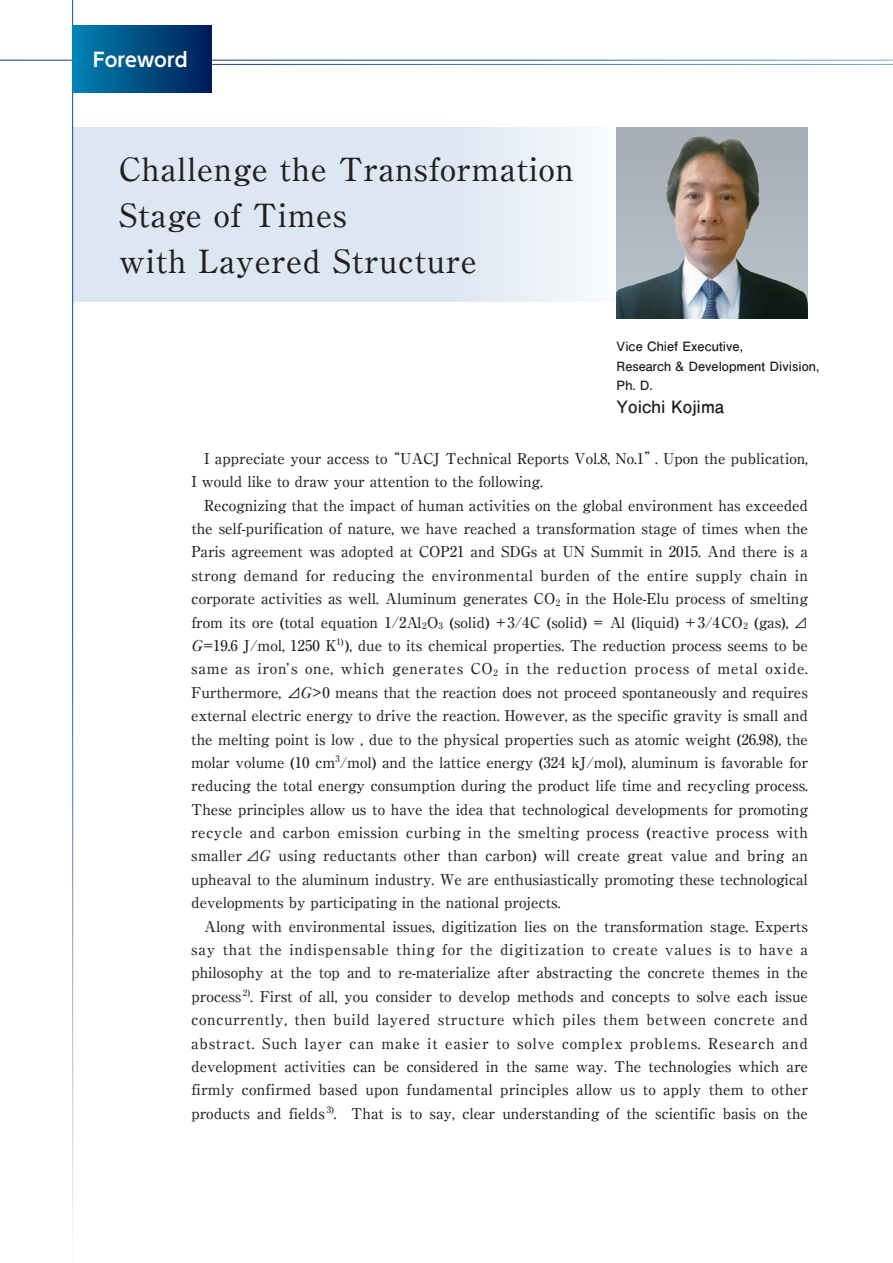
<style>
.page{position:relative;width:893px;height:1263px;background:#fff}
.page>*{position:absolute;margin:0;border:0;box-sizing:border-box;transform-origin:0 0}
.t1{font:500 31.95px/45.8px "Ryumin Pro";letter-spacing:.02em;color:#231f20}
.t2{font:700 19.2px "UD Shin Go Pro De";color:#fff}
.t3{font:700 16.95px "Futo Go B101 Pro";color:#231f20}
.t4{font:500 14.85px/23.4px "Ryumin Pro";letter-spacing:-.005em;color:#231f20;text-align:justify}
.t5{font:700 12.75px/19.2px "Futo Go B101 Pro";color:#231f20}
</style>
<div class="page">
<div style="left:72px;top:128px;width:596px;height:174px;background:linear-gradient(to right,#d8e3f1,#ecf1f7)"></div>
<hr style="left:72px;top:0;width:1px;height:1263px;background:#fff">
<div style="left:73px;top:26px;width:138px;height:66px;background:linear-gradient(to right,#0082b1,#001c56)"></div>
<img style="left:617px;top:128px;width:191px;height:191px">
<p class="t2" style="left:93px;top:44px;width:96px">Foreword</p>
<h1 class="t1" style="left:119px;top:144px;width:456px">Challenge the Transformation<br>Stage of Times<br>with Layered Structure</h1>
<p class="t5" style="left:617px;top:335px;width:204px">Vice Chief Executive,<br>Research &amp; Development Division,<br>Ph. D.</p>
<p class="t3" style="left:617px;top:393px;width:109px">Yoichi Kojima</p>
<p class="t4" style="left:191px;top:445px;width:618px;text-indent:13px">I appreciate your access to “UACJ Technical Reports Vol.8, No.1”. Upon the publication,<br>I would like to draw your attention to the following.</p>
<p class="t4" style="left:191px;top:492px;width:618px;text-indent:13px">Recognizing that the impact of human activities on the global environment has exceeded the self-purification of nature, we have reached a transformation stage of times when the Paris agreement was adopted at COP21 and SDGs at UN Summit in 2015. And there is a strong demand for reducing the environmental burden of the entire supply chain in corporate activities as well. Aluminum generates CO<sub>2</sub> in the Hole-Elu process of smelting from its ore (total equation 1/2Al<sub>2</sub>O<sub>3</sub> (solid) +3/4C (solid) = Al (liquid) + 3/4CO<sub>2</sub> (gas), ⊿ G=19.6 J/mol, 1250 K<sup>1)</sup>), due to its chemical properties. The reduction process seems to be same as iron’s one, which generates CO<sub>2</sub> in the reduction process of metal oxide.<br>Furthermore, ⊿G&gt;0 means that the reaction does not proceed spontaneously and requires external electric energy to drive the reaction. However, as the specific gravity is small and the melting point is low , due to the physical properties such as atomic weight (26.98), the molar volume (10 cm<sup>3</sup>/mol) and the lattice energy (324 kJ/mol), aluminum is favorable for reducing the total energy consumption during the product life time and recycling process.<br>These principles allow us to have the idea that technological developments for promoting recycle and carbon emission curbing in the smelting process (reactive process with smaller ⊿G using reductants other than carbon) will create great value and bring an upheaval to the aluminum industry. We are enthusiastically promoting these technological developments by participating in the national projects.</p>
<p class="t4" style="left:191px;top:913px;width:618px;text-indent:13px">Along with environmental issues, digitization lies on the transformation stage. Experts say that the indispensable thing for the digitization to create values is to have a philosophy at the top and to re-materialize after abstracting the concrete themes in the process <sup>2)</sup>. First of all, you consider to develop methods and concepts to solve each issue concurrently, then build layered structure which piles them between concrete and abstract. Such layer can make it easier to solve complex problems. Research and development activities can be considered in the same way. The technologies which are firmly confirmed based upon fundamental principles allow us to apply them to other products and fields <sup>3)</sup>. That is to say, clear understanding of the scientific basis on the</p>
</div>
